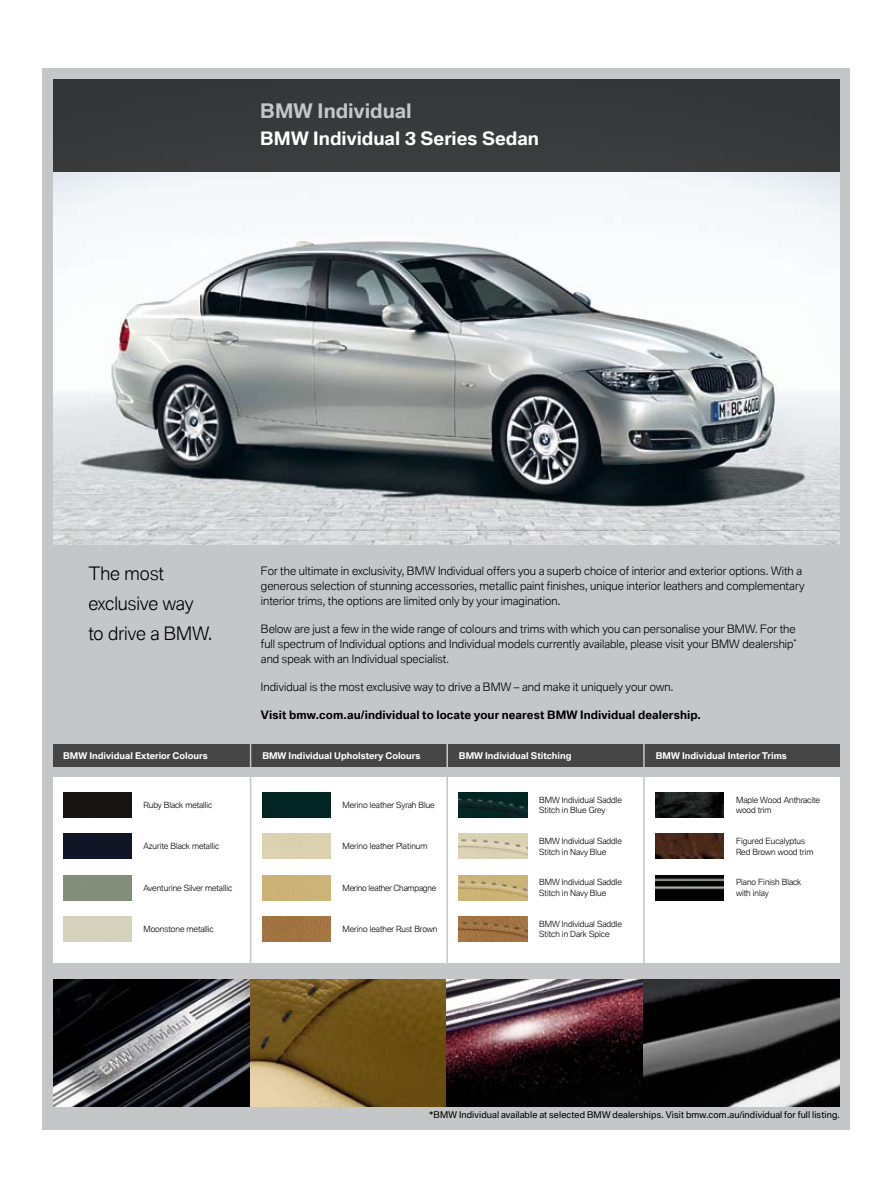
<style>
.page{position:relative;width:893px;height:1191px;background:#fff}
.page>*{position:absolute;margin:0;border:0;box-sizing:border-box;transform-origin:0 0}
.t1{font:300 19.5px "BMW Type V2";color:#c5c6c8}
.t2{font:300 18px/30px "BMW Type V2";letter-spacing:-.005em;color:#000}
.t3{font:300 18px "BMW Type V2";color:#fff}
.t4{font:300 11.25px/15px "BMW Type V2";letter-spacing:.005em;color:#000}
.t5{font:700 11.25px "BMW Type V2";letter-spacing:.01em;color:#000}
.t6{font:300 9px "BMW Type V2";color:#fff}
.t7{font:9px "BMW Type V2";letter-spacing:.015em;color:#000}
.t8{font:300 8.25px/10.5px "BMW Type V2";color:#000}
.t9{font:300 8.25px "BMW Type V2";letter-spacing:-.02em;color:#000}
</style>
<div class="page">
<div style="left:43px;top:68px;width:807px;height:1061px;background:#c5c6c8"></div>
<img style="left:53px;top:979px;width:787px;height:128px">
<div style="left:53px;top:744px;width:787px;height:22px;background:#454546"></div>
<div style="left:53px;top:777px;width:787px;height:185px;background:#fff"></div>
<div style="left:63px;top:792px;width:68px;height:25px;background:#161513"></div>
<div style="left:63px;top:833px;width:68px;height:25px;background:#101625"></div>
<div style="left:262px;top:792px;width:68px;height:25px;background:#022522"></div>
<div style="left:262px;top:875px;width:68px;height:25px;background:#cbb376"></div>
<div style="left:262px;top:916px;width:68px;height:25px;background:#a27441"></div>
<img style="left:459px;top:792px;width:68px;height:25px">
<img style="left:459px;top:833px;width:68px;height:25px">
<img style="left:459px;top:875px;width:68px;height:25px">
<img style="left:459px;top:916px;width:68px;height:25px">
<img style="left:656px;top:792px;width:68px;height:25px">
<img style="left:656px;top:833px;width:68px;height:25px">
<img style="left:656px;top:875px;width:68px;height:25px">
<hr style="left:250px;top:739px;width:1px;height:226px;background:#c5c6c8">
<hr style="left:446px;top:739px;width:2px;height:226px;background:#c5c6c8">
<hr style="left:643px;top:739px;width:2px;height:226px;background:#c5c6c8">
<img style="left:53px;top:171px;width:787px;height:373px">
<div style="left:53px;top:79px;width:787px;height:92px;background:#37393a"></div>
<h1 class="t1" style="left:260px;top:99px;width:153px">BMW Individual</h1>
<h2 class="t3" style="left:260px;top:128px;width:280px">BMW Individual 3 Series Sedan</h2>
<h2 class="t2" style="left:88px;top:561px;width:126px">The most exclusive way to drive a BMW.</h2>
<p class="t4" style="left:261px;top:565px;width:545px">For the ultimate in exclusivity, BMW Individual offers you a superb choice of interior and exterior options. With a generous selection of stunning accessories, metallic paint finishes, unique interior leathers and complementary interior trims, the options are limited only by your imagination.</p>
<p class="t4" style="left:261px;top:623px;width:537px;text-align:justify">Below are just a few in the wide range of colours and trims with which you can personalise your BMW. For the full spectrum of Individual options and Individual models currently available, please visit your BMW dealership<sup>* </sup>and speak with an Individual specialist.</p>
<p class="t4" style="left:261px;top:680px;width:414px">Individual is the most exclusive way to drive a BMW – and make it uniquely your own.</p>
<p class="t5" style="left:261px;top:708px;width:442px">Visit bmw.com.au/individual to locate your nearest BMW Individual dealership.</p>
<p class="t6" style="left:262px;top:750px;width:160px">BMW Individual Upholstery Colours</p>
<p class="t6" style="left:459px;top:750px;width:114px">BMW Individual Stitching</p>
<p class="t6" style="left:656px;top:750px;width:133px">BMW Individual Interior Trims</p>
<p class="t6" style="left:63px;top:750px;width:146px">BMW Individual Exterior Colours</p>
<p class="t8" style="left:143px;top:800px;width:71px">Ruby Black metallic</p>
<p class="t8" style="left:143px;top:842px;width:77px">Azurite Black metallic</p>
<p class="t8" style="left:143px;top:883px;width:90px">Aventurine Silver metallic</p>
<p class="t8" style="left:143px;top:924px;width:72px">Moonstone metallic</p>
<p class="t8" style="left:343px;top:800px;width:94px">Merino leather Syrah Blue</p>
<p class="t8" style="left:343px;top:842px;width:86px">Merino leather Platinum</p>
<p class="t9" style="left:343px;top:883px;width:95px">Merino leather Champagne</p>
<p class="t8" style="left:343px;top:924px;width:96px">Merino leather Rust Brown</p>
<p class="t8" style="left:539px;top:795px;width:84px">BMW Individual Saddle<br>Stitch in Blue Grey</p>
<p class="t8" style="left:539px;top:837px;width:84px">BMW Individual Saddle<br>Stitch in Navy Blue</p>
<p class="t8" style="left:539px;top:878px;width:84px">BMW Individual Saddle<br>Stitch in Navy Blue</p>
<p class="t8" style="left:539px;top:919px;width:84px">BMW Individual Saddle<br>Stitch in Dark Spice</p>
<p class="t8" style="left:736px;top:795px;width:86px">Maple Wood Anthracite wood trim</p>
<p class="t8" style="left:736px;top:837px;width:79px">Figured Eucalyptus<br>Red Brown wood trim</p>
<p class="t8" style="left:736px;top:878px;width:67px">Piano Finish Black with inlay</p>
<p class="t7" style="left:429px;top:1109px;width:412px">*BMW Individual available at selected BMW dealerships. Visit bmw.com.au/individual for full listing.</p>
</div>
